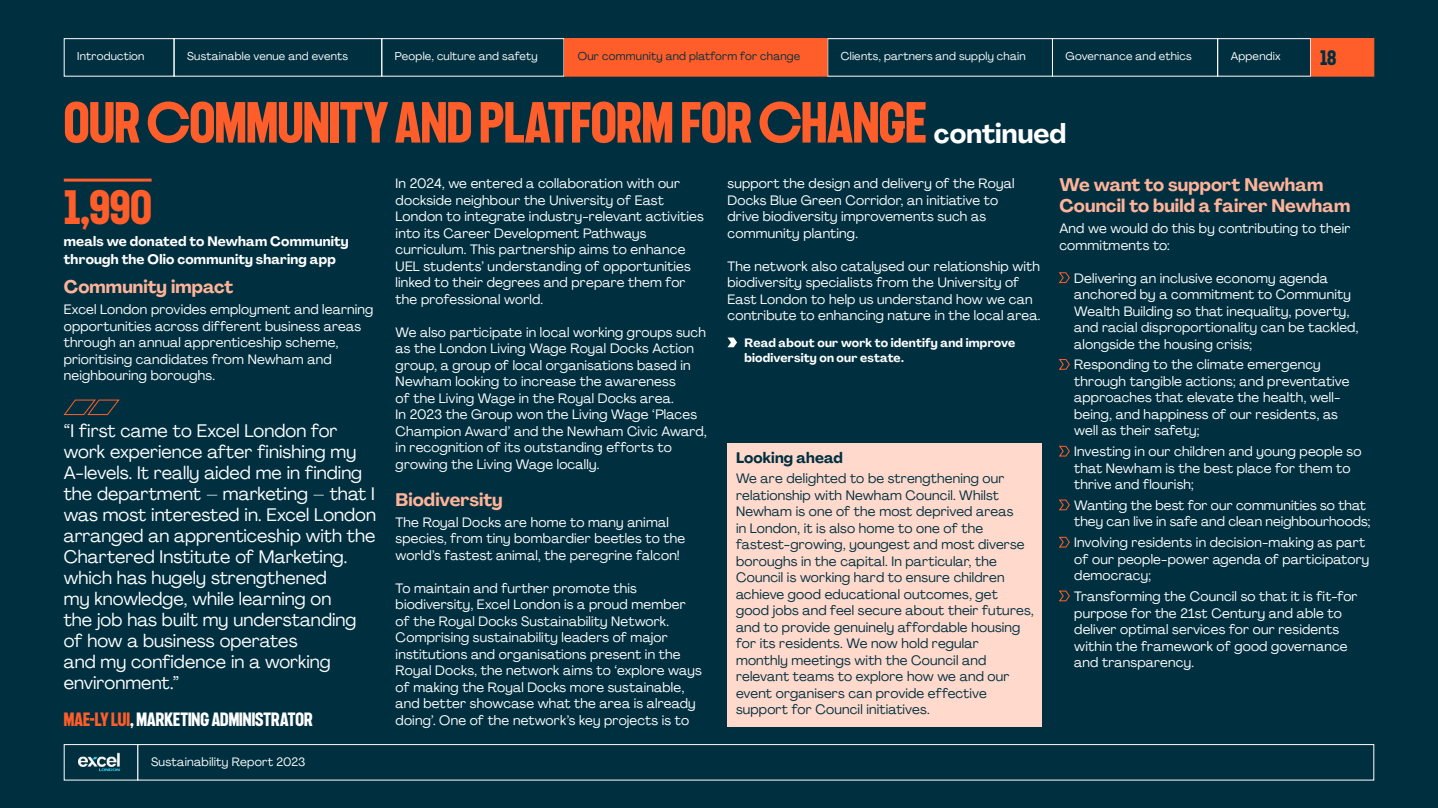
<style>
.page{position:relative;width:1438px;height:808px;background:#fff}
.page>*{position:absolute;margin:0;border:0;box-sizing:border-box;transform-origin:0 0}
.t1{font:700 54px "F37 Judge";letter-spacing:-.005em;color:#ff5d29}
.t2{font:700 45px "F37 Judge";color:#ff5d29}
.t3{font:700 19.5px "F37 Judge";color:#003040}
.t4{font:18px/21px "PP Agrandir";color:#fff}
.t5{font:700 18px/21px "PP Agrandir";letter-spacing:.005em;color:#ffb399}
.t6{font:700 18px "F37 Judge";letter-spacing:.005em;color:#fff}
.t7{font:700 15px "PP Agrandir";letter-spacing:.01em;color:#003040}
.t8{font:13.5px/16.5px "PP Agrandir";letter-spacing:.015em;color:#fff}
.t9{font:13.5px/16.5px "PP Agrandir";letter-spacing:.015em;color:#003040}
.t10{font:700 13.5px/18px "PP Agrandir";letter-spacing:.015em;color:#fff}
.t11{font:700 12px/15px "PP Agrandir";letter-spacing:.015em;color:#fff}
.t12{font:12px "PP Agrandir";letter-spacing:.015em;color:#fff}
.t13{font:11.25px "PP Agrandir";letter-spacing:.02em;color:#fff}
.t14{font:11.25px "PP Agrandir";letter-spacing:.02em;color:#003040}
.s1{font-family:"PP Agrandir";font-size:27px;color:#fff}
.s2{color:#ff5d29}
</style>
<div class="page">
<div style="left:0;top:0;width:1437px;height:808px;background:#003040"></div>
<svg style="left:63px;top:399px;width:57px;height:16px"></svg>
<hr style="left:64px;top:179px;width:88px;height:3px;background:#ff5d29">
<svg style="left:727px;top:338px;width:10px;height:9px"></svg>
<div style="left:727px;top:443px;width:315px;height:284px;background:#ffd9cc"></div>
<svg style="left:1058px;top:272px;width:11px;height:11px"></svg>
<svg style="left:1058px;top:359px;width:11px;height:11px"></svg>
<svg style="left:1059px;top:446px;width:10px;height:10px"></svg>
<svg style="left:1058px;top:499px;width:11px;height:11px"></svg>
<svg style="left:1059px;top:537px;width:10px;height:10px"></svg>
<svg style="left:1058px;top:590px;width:11px;height:11px"></svg>
<div style="left:827px;top:38px;width:225px;height:39px;border:1px solid #fff"></div>
<div style="left:1051px;top:38px;width:166px;height:39px;border:1px solid #fff"></div>
<div style="left:1217px;top:38px;width:93px;height:39px;border:1px solid #fff"></div>
<div style="left:64px;top:744px;width:74px;height:36px;background:#003040;border:1px solid #fff"></div>
<div style="left:137px;top:744px;width:1236px;height:36px;border:1px solid #fff"></div>
<img style="left:78px;top:752px;width:42px;height:20px">
<div style="left:1310px;top:39px;width:63px;height:37px;background:#ff5d29"></div>
<div style="left:1310px;top:38px;width:63px;height:39px;border:1px solid #ff5d29"></div>
<div style="left:381px;top:38px;width:183px;height:39px;border:1px solid #fff"></div>
<div style="left:564px;top:39px;width:263px;height:37px;background:#ff5d29"></div>
<div style="left:564px;top:38px;width:263px;height:39px;border:1px solid #ff5d29"></div>
<div style="left:174px;top:38px;width:208px;height:39px;border:1px solid #fff"></div>
<div style="left:64px;top:38px;width:110px;height:39px;border:1px solid #fff"></div>
<p class="t13" style="left:77px;top:49px;width:69px">Introduction</p>
<p class="t13" style="left:187px;top:49px;width:162px">Sustainable venue and events</p>
<p class="t13" style="left:395px;top:49px;width:144px">People, culture and safety</p>
<p class="t14" style="left:578px;top:49px;width:224px">Our community and platform for change</p>
<h1 class="t1" style="left:64px;top:81px;width:1004px">OUR COMMUNITY AND PLATFORM FOR CHANGE <span class="s1">continued</span></h1>
<p class="t13" style="left:840px;top:49px;width:186px">Clients, partners and supply chain</p>
<p class="t13" style="left:1065px;top:49px;width:128px">Governance and ethics</p>
<p class="t13" style="left:1230px;top:49px;width:51px">Appendix</p>
<h3 class="t3" style="left:1319px;top:43px;width:18px">18</h3>
<h2 class="t2" style="left:64px;top:173px;width:89px">1,990</h2>
<p class="t10" style="left:64px;top:233px;width:286px">meals we donated to Newham Community through the Olio community sharing app</p>
<h3 class="t5" style="left:64px;top:277px;width:171px">Community impact</h3>
<p class="t8" style="left:64px;top:301px;width:311px">Excel London provides employment and learning opportunities across different business areas through an annual apprenticeship scheme, prioritising candidates from Newham and neighbouring boroughs.</p>
<p class="t4" style="left:64px;top:420px;width:314px">“I first came to Excel London for work experience after finishing my<br>A-levels. It really aided me in finding the department – marketing – that I was most interested in. Excel London arranged an apprenticeship with the<br>Chartered Institute of Marketing. which has hugely strengthened<br>my knowledge, while learning on<br>the job has built my understanding of how a business operates<br>and my confidence in a working environment.”</p>
<h3 class="t6" style="left:64px;top:705px;width:250px"><span class="s2">MAE-LY LUI</span>, MARKETING ADMINISTRATOR</h3>
<p class="t12" style="left:151px;top:754px;width:156px">Sustainability Report 2023</p>
<p class="t8" style="left:395px;top:175px;width:309px">In 2024, we entered a collaboration with our dockside neighbour the University of East London to integrate industry-relevant activities into its Career Development Pathways curriculum. This partnership aims to enhance UEL students’ understanding of opportunities linked to their degrees and prepare them for the professional world.</p>
<p class="t8" style="left:395px;top:323px;width:313px">We also participate in local working groups such as the London Living Wage Royal Docks Action group, a group of local organisations based in Newham looking to increase the awareness<br>of the Living Wage in the Royal Docks area.<br>In 2023 the Group won the Living Wage ‘Places Champion Award’ and the Newham Civic Award, in recognition of its outstanding efforts to growing the Living Wage locally.</p>
<h3 class="t5" style="left:395px;top:489px;width:109px">Biodiversity</h3>
<p class="t8" style="left:395px;top:514px;width:291px">The Royal Docks are home to many animal species, from tiny bombardier beetles to the world’s fastest animal, the peregrine falcon!</p>
<p class="t8" style="left:395px;top:580px;width:307px">To maintain and further promote this biodiversity, Excel London is a proud member of the Royal Docks Sustainability Network.<br>Comprising sustainability leaders of major institutions and organisations present in the Royal Docks, the network aims to ‘explore ways of making the Royal Docks more sustainable, and better showcase what the area is already doing’. One of the network’s key projects is to</p>
<p class="t8" style="left:727px;top:175px;width:288px">support the design and delivery of the Royal Docks Blue Green Corridor, an initiative to drive biodiversity improvements such as community planting.</p>
<p class="t8" style="left:727px;top:257px;width:314px">The network also catalysed our relationship with biodiversity specialists from the University of East London to help us understand how we can contribute to enhancing nature in the local area.</p>
<p class="t11" style="left:744px;top:336px;width:272px">Read about our work to identify and improve biodiversity on our estate.</p>
<p class="t7" style="left:736px;top:448px;width:108px">Looking ahead</p>
<p class="t9" style="left:736px;top:470px;width:299px">We are delighted to be strengthening our relationship with Newham Council. Whilst Newham is one of the most deprived areas<br>in London, it is also home to one of the fastest-growing, youngest and most diverse boroughs in the capital. In particular, the Council is working hard to ensure children achieve good educational outcomes, get good jobs and feel secure about their futures, and to provide genuinely affordable housing for its residents. We now hold regular monthly meetings with the Council and relevant teams to explore how we and our event organisers can provide effective support for Council initiatives.</p>
<h3 class="t5" style="left:1059px;top:175px;width:292px">We want to support Newham<br>Council to build a fairer Newham</h3>
<p class="t8" style="left:1059px;top:220px;width:293px">And we would do this by contributing to their commitments to:</p>
<p class="t8" style="left:1074px;top:270px;width:286px">Delivering an inclusive economy agenda anchored by a commitment to Community Wealth Building so that inequality, poverty, and racial disproportionality can be tackled, alongside the housing crisis;</p>
<p class="t8" style="left:1074px;top:356px;width:277px">Responding to the climate emergency through tangible actions; and preventative approaches that elevate the health, well&shy;being, and happiness of our residents, as well as their safety;</p>
<p class="t8" style="left:1074px;top:443px;width:289px">Investing in our children and young people so that Newham is the best place for them to thrive and flourish;</p>
<p class="t8" style="left:1074px;top:497px;width:298px">Wanting the best for our communities so that they can live in safe and clean neighbourhoods;</p>
<p class="t8" style="left:1074px;top:534px;width:296px">Involving residents in decision-making as part of our people-power agenda of participatory democracy;</p>
<p class="t8" style="left:1074px;top:588px;width:285px">Transforming the Council so that it is fit-for purpose for the 21st Century and able to deliver optimal services for our residents within the framework of good governance and transparency.</p>
</div>
